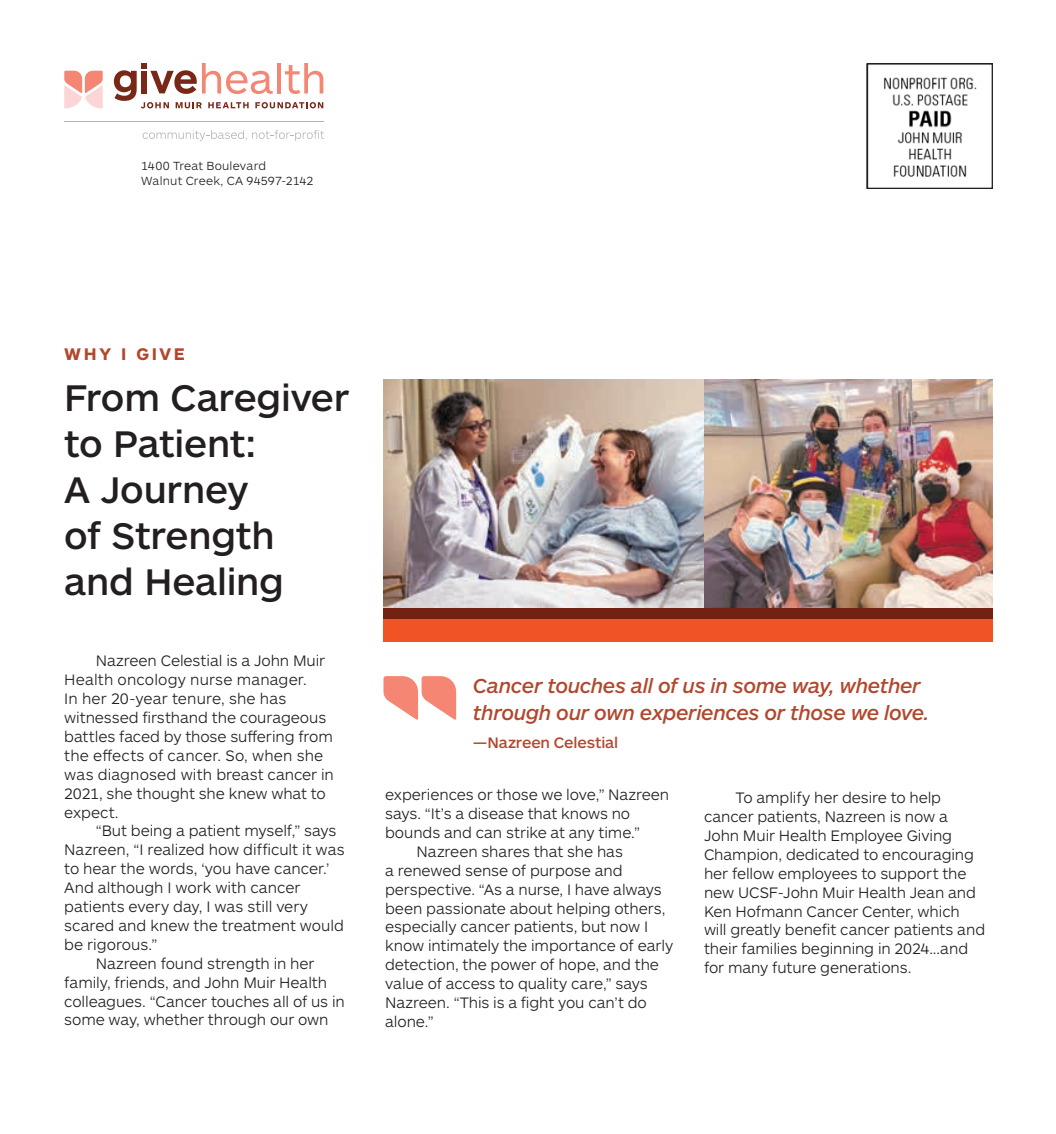
<style>
.page{position:relative;width:1056px;height:1134px;background:#fff}
.page>*{position:absolute;margin:0;border:0;box-sizing:border-box;transform-origin:0 0}
.t1{font:500 38.5px/46.2px "ARS Maquette Pro";letter-spacing:-.005em;color:#231f20}
.t2{font:italic 500 21px/27.3px "ARS Maquette Pro";letter-spacing:-.02em;color:#b2472d}
.t3{font:700 17.5px "ARS Maquette Pro";letter-spacing:.15em;color:#b2472d}
.t4{font:300 15.75px/18.9px "ARS Maquette Pro";letter-spacing:-.005em;color:#231f20}
.t5{font:500 15.75px "ARS Maquette Pro";letter-spacing:-.01em;color:#b2472d}
.t6{font:300 12.25px/14.7px "ARS Maquette Pro";letter-spacing:.015em;color:#231f20}
</style>
<div class="page">
<svg style="left:114px;top:63px;width:209px;height:45px"></svg>
<svg style="left:64px;top:71px;width:39px;height:37px"></svg>
<hr style="left:64px;top:121px;width:259px;height:1px;background:#b2b4b6">
<svg style="left:143px;top:130px;width:181px;height:11px"></svg>
<img style="left:868px;top:65px;width:109px;height:122px">
<div style="left:866px;top:63px;width:126px;height:126px;border:1px solid #231f20"></div>
<div style="left:383px;top:607px;width:609px;height:34px;background:#f05424"></div>
<div style="left:383px;top:607px;width:609px;height:11px;background:#722113"></div>
<img style="left:383px;top:380px;width:321px;height:227px">
<img style="left:704px;top:380px;width:288px;height:227px">
<svg style="left:383px;top:676px;width:73px;height:44px"></svg>
<p class="t6" style="left:141px;top:158px;width:174px">1400 Treat Boulevard<br>Walnut Creek, CA 94597-2142</p>
<p class="t3" style="left:64px;top:343px;width:122px">WHY I GIVE</p>
<h1 class="t1" style="left:64px;top:372px;width:286px">From Caregiver to Patient:<br>A Journey<br>of Strength and Healing</h1>
<p class="t4" style="left:64px;top:651px;width:271px;text-indent:32px">Nazreen Celestial is a John Muir<br>Health oncology nurse manager.<br>In her 20-year tenure, she has witnessed firsthand the courageous battles faced by those suffering from the effects of cancer. So, when she was diagnosed with breast cancer in<br>2021, she thought she knew what to expect.</p>
<p class="t4" style="left:96px;top:821px;width:242px">“But being a patient myself,” says</p>
<p class="t4" style="left:64px;top:840px;width:282px">Nazreen, “I realized how difficult it was</p>
<p class="t4" style="left:64px;top:859px;width:266px">to hear the words, ‘you have cancer.’</p>
<p class="t4" style="left:64px;top:877px;width:238px">And although I work with cancer</p>
<p class="t4" style="left:64px;top:896px;width:245px">patients every day, I was still very</p>
<p class="t4" style="left:64px;top:915px;width:281px">scared and knew the treatment would</p>
<p class="t4" style="left:64px;top:934px;width:94px">be rigorous.”</p>
<p class="t4" style="left:96px;top:953px;width:220px">Nazreen found strength in her</p>
<p class="t4" style="left:64px;top:972px;width:264px">family, friends, and John Muir Health</p>
<p class="t4" style="left:64px;top:991px;width:282px">colleagues. “Cancer touches all of us in</p>
<p class="t4" style="left:64px;top:1010px;width:266px">some way, whether through our own</p>
<h2 class="t2" style="left:473px;top:671px;width:458px">Cancer touches all of us in some way, whether through our own experiences or those we love.</h2>
<p class="t5" style="left:473px;top:733px;width:147px">—Nazreen Celestial</p>
<p class="t4" style="left:385px;top:785px;width:286px">experiences or those we love,” Nazreen</p>
<p class="t4" style="left:385px;top:803px;width:247px">says. “It’s a disease that knows no</p>
<p class="t4" style="left:385px;top:822px;width:256px">bounds and can strike at any time.”</p>
<p class="t4" style="left:416px;top:841px;width:208px">Nazreen shares that she has</p>
<p class="t4" style="left:385px;top:860px;width:239px">a renewed sense of purpose and</p>
<p class="t4" style="left:385px;top:879px;width:278px">perspective. “As a nurse, I have always</p>
<p class="t4" style="left:385px;top:898px;width:282px">been passionate about helping others,</p>
<p class="t4" style="left:385px;top:917px;width:265px">especially cancer patients, but now I</p>
<p class="t4" style="left:385px;top:936px;width:290px">know intimately the importance of early</p>
<p class="t4" style="left:385px;top:955px;width:275px">detection, the power of hope, and the</p>
<p class="t4" style="left:385px;top:974px;width:264px">value of access to quality care,” says</p>
<p class="t4" style="left:385px;top:992px;width:263px">Nazreen. “This is a fight you can’t do</p>
<p class="t4" style="left:385px;top:1011px;width:50px">alone.”</p>
<p class="t4" style="left:704px;top:787px;width:283px;text-indent:32px">To amplify her desire to help cancer patients, Nazreen is now a John Muir Health Employee Giving Champion, dedicated to encouraging her fellow employees to support the new UCSF-John Muir Health Jean and Ken Hofmann Cancer Center, which will greatly benefit cancer patients and their families beginning in 2024...and for many future generations.</p>
</div>
